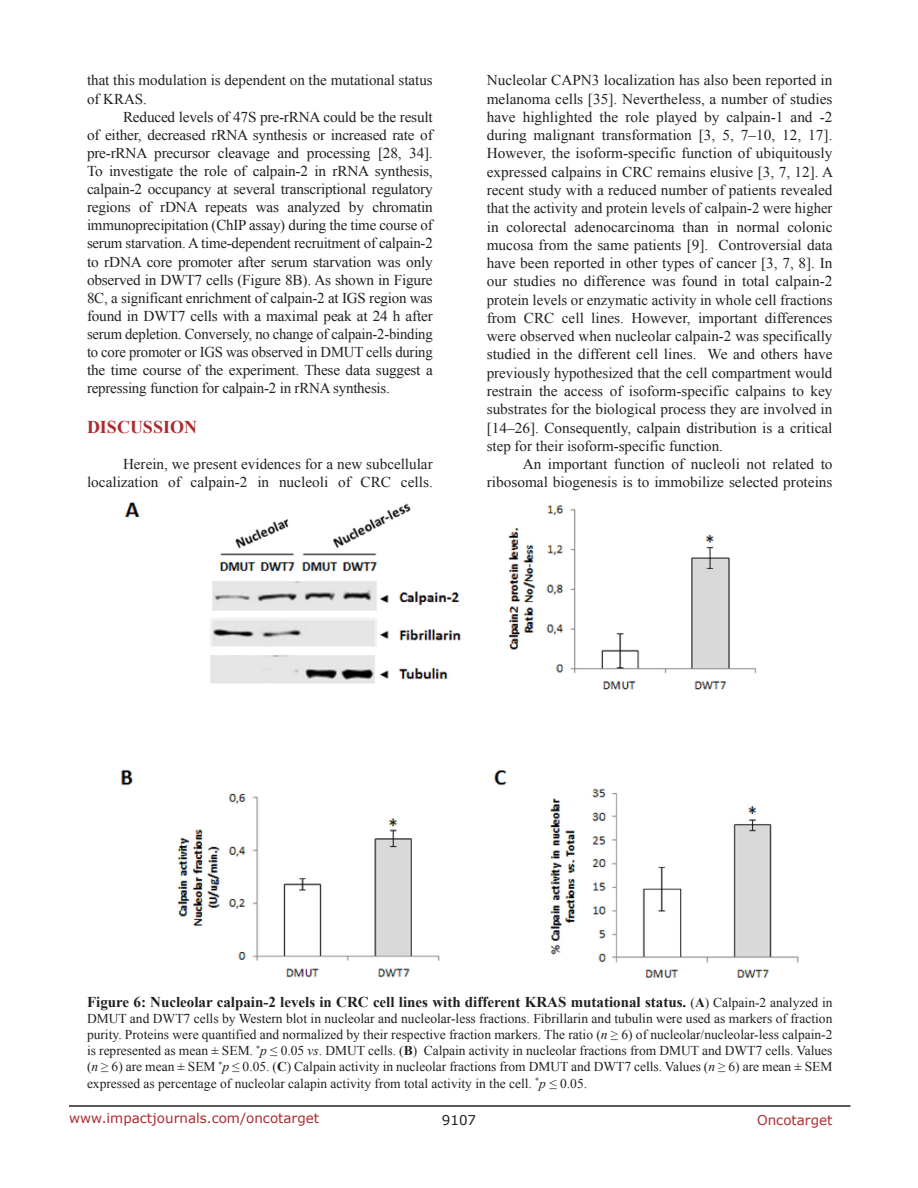
<style>
.page{position:relative;width:918px;height:1188px;background:#fff}
.page>*{position:absolute;margin:0;border:0;box-sizing:border-box;transform-origin:0 0}
.Heading{font:700 18px "Times New Roman";color:#ac2b31}
.BodyText{font:15px/18.3px "Times New Roman";color:#231f20;text-align:justify}
.FigureText{font:700 15px "Times New Roman";color:#231f20}
.FigureText-2{font:13.5px/16.2px "Times New Roman";color:#231f20;text-align:justify}
.t1{font:13.5px "Verdana";color:#ac2b31}
.t2{font:13.5px "Verdana";color:#231f20}
.s1{font-weight:400;font-size:13.5px}
.s2{font-size:13.5px}
.s3{font-style:italic}
.s4{font-weight:700}
</style>
<div class="page">
<hr style="left:69px;top:1105px;width:781px;height:2px;background:#231f20">
<img style="left:121px;top:502px;width:677px;height:475px">
<p class="BodyText" style="left:87px;top:71px;width:347px">that this modulation is dependent on the mutational status of KRAS.</p>
<p class="BodyText" style="left:87px;top:107px;width:347px;text-indent:36px">Reduced levels of 47S pre-rRNA could be the result of either, decreased rRNA synthesis or increased rate of pre-rRNA precursor cleavage and processing [28, 34].<br>To investigate the role of calpain-2 in rRNA synthesis, calpain-2 occupancy at several transcriptional regulatory regions of rDNA repeats was analyzed by chromatin immunoprecipitation (ChIP assay) during the time course of serum starvation. A time-dependent recruitment of calpain-2 to rDNA core promoter after serum starvation was only observed in DWT7 cells (Figure 8B). As shown in Figure 8C, a significant enrichment of calpain-2 at IGS region was found in DWT7 cells with a maximal peak at 24 h after serum depletion. Conversely, no change of calpain-2-binding to core promoter or IGS was observed in DMUT cells during the time course of the experiment. These data suggest a repressing function for calpain-2 in rRNA synthesis.</p>
<p class="Heading" style="left:87px;top:415px;width:112px">DISCUSSION</p>
<p class="BodyText" style="left:87px;top:455px;width:347px;text-align:right">Herein, we present evidences for a new subcellular localization of calpain-2 in nucleoli of CRC cells.</p>
<p class="BodyText" style="left:487px;top:71px;width:348px">Nucleolar CAPN3 localization has also been reported in melanoma cells [35]. Nevertheless, a number of studies have highlighted the role played by calpain-1 and -2 during malignant transformation [3, 5, 7–10, 12, 17].<br>However, the isoform-specific function of ubiquitously expressed calpains in CRC remains elusive [3, 7, 12]. A recent study with a reduced number of patients revealed that the activity and protein levels of calpain-2 were higher in colorectal adenocarcinoma than in normal colonic mucosa from the same patients [9]. Controversial data have been reported in other types of cancer [3, 7, 8]. In our studies no difference was found in total calpain-2 protein levels or enzymatic activity in whole cell fractions from CRC cell lines. However, important differences were observed when nucleolar calpain-2 was specifically studied in the different cell lines. We and others have previously hypothesized that the cell compartment would restrain the access of isoform-specific calpains to key substrates for the biological process they are involved in [14–26]. Consequently, calpain distribution is a critical step for their isoform-specific function.</p>
<p class="BodyText" style="left:487px;top:455px;width:347px;text-align:right">An important function of nucleoli not related to ribosomal biogenesis is to immobilize selected proteins</p>
<p class="FigureText" style="left:87px;top:991px;width:747px">Figure 6: Nucleolar calpain-2 levels in CRC cell lines with different KRAS mutational status. <span class="s1">(</span><span class="s2">A</span><span class="s1">) Calpain-2 analyzed in</span></p>
<p class="FigureText-2" style="left:87px;top:1010px;width:747px">DMUT and DWT7 cells by Western blot in nucleolar and nucleolar-less fractions. Fibrillarin and tubulin were used as markers of fraction purity. Proteins were quantified and normalized by their respective fraction markers. The ratio (<span class="s3">n</span> ≥ 6) of nucleolar/nucleolar-less calpain-2 is represented as mean ± SEM. <sup>*</sup><span class="s3">p</span> ≤ 0.05 <span class="s3">vs</span>. DMUT cells. (<span class="s4">B</span>) Calpain activity in nucleolar fractions from DMUT and DWT7 cells. Values (<span class="s3">n</span> ≥ 6) are mean ± SEM <sup>*</sup><span class="s3">p</span> ≤ 0.05. (<span class="s4">C</span>) Calpain activity in nucleolar fractions from DMUT and DWT7 cells. Values (<span class="s3">n</span> ≥ 6) are mean ± SEM expressed as percentage of nucleolar calapin activity from total activity in the cell. <sup>*</sup><span class="s3">p</span> ≤ 0.05.</p>
<p class="t1" style="left:69px;top:1109px;width:252px">www.impactjournals.com/oncotarget</p>
<p class="t2" style="left:442px;top:1111px;width:36px">9107</p>
<p class="t1" style="left:757px;top:1111px;width:77px">Oncotarget</p>
</div>
